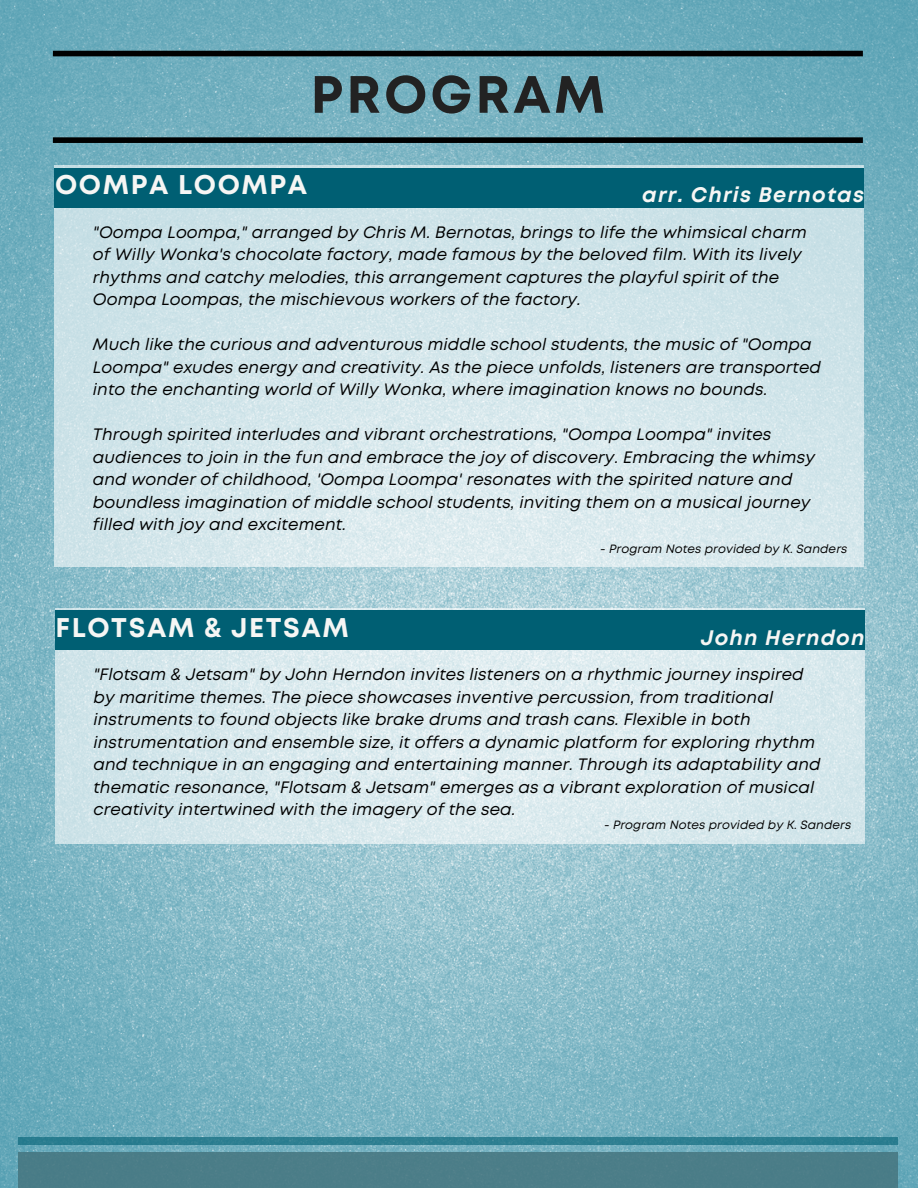
<style>
.page{position:relative;width:918px;height:1188px;background:#fff}
.page>*{position:absolute;margin:0;border:0;box-sizing:border-box;transform-origin:0 0}
.t1{font:700 52.5px "Mont";letter-spacing:.06em;color:#222}
.t2{font:700 27px "Mont";letter-spacing:.06em;color:#f6f6f4}
.t3{font:italic 700 21px "Mont";letter-spacing:.06em;color:#f6f6f4}
.t4{font:italic 16.5px/22.5px "Mont";letter-spacing:.01em;color:#000}
.t5{font:italic 12px "Mont";letter-spacing:.01em;color:#000}
</style>
<div class="page">
<img style="left:0;top:0;width:918px;height:1188px">
<div style="left:53px;top:51px;width:810px;height:5px;background:#000"></div>
<div style="left:53px;top:137px;width:810px;height:6px;background:#000"></div>
<svg style="left:54px;top:166px;width:810px;height:401px;background:#d2e5ea"></svg>
<div style="left:54px;top:168px;width:810px;height:39px;background:#005f73"></div>
<div style="left:18px;top:1138px;width:880px;height:7px;background:#2e7f91"></div>
<div style="left:18px;top:1152px;width:880px;height:36px;background:#4b7d88"></div>
<svg style="left:55px;top:608px;width:809px;height:236px;background:#d8e9ed"></svg>
<div style="left:55px;top:611px;width:810px;height:39px;background:#005f73"></div>
<h1 class="t1" style="left:311px;top:75px;width:296px">PROGRAM</h1>
<h2 class="t2" style="left:55px;top:175px;width:254px">OOMPA LOOMPA</h2>
<h3 class="t3" style="left:642px;top:187px;width:223px">arr. Chris Bernotas</h3>
<h4 class="t4" style="left:93px;top:222px;width:715px">"Oompa Loompa," arranged by Chris M. Bernotas, brings to life the whimsical charm of Willy Wonka's chocolate factory, made famous by the beloved film. With its lively rhythms and catchy melodies, this arrangement captures the playful spirit of the Oompa Loompas, the mischievous workers of the factory.</h4>
<h4 class="t4" style="left:93px;top:334px;width:730px">Much like the curious and adventurous middle school students, the music of "Oompa<br>Loompa" exudes energy and creativity. As the piece unfolds, listeners are transported into the enchanting world of Willy Wonka, where imagination knows no bounds.</h4>
<h4 class="t4" style="left:93px;top:424px;width:724px">Through spirited interludes and vibrant orchestrations, "Oompa Loompa" invites audiences to join in the fun and embrace the joy of discovery. Embracing the whimsy and wonder of childhood, 'Oompa Loompa' resonates with the spirited nature and boundless imagination of middle school students, inviting them on a musical journey filled with joy and excitement.</h4>
<p class="t5" style="left:600px;top:544px;width:249px">- Program Notes provided by K. Sanders</p>
<h2 class="t2" style="left:56px;top:618px;width:295px">FLOTSAM &amp; JETSAM</h2>
<h3 class="t3" style="left:701px;top:630px;width:165px">John Herndon</h3>
<h4 class="t4" style="left:93px;top:664px;width:729px">"Flotsam &amp; Jetsam" by John Herndon invites listeners on a rhythmic journey inspired by maritime themes. The piece showcases inventive percussion, from traditional instruments to found objects like brake drums and trash cans. Flexible in both instrumentation and ensemble size, it offers a dynamic platform for exploring rhythm and technique in an engaging and entertaining manner. Through its adaptability and thematic resonance, "Flotsam &amp; Jetsam" emerges as a vibrant exploration of musical creativity intertwined with the imagery of the sea.</h4>
<p class="t5" style="left:604px;top:820px;width:249px">- Program Notes provided by K. Sanders</p>
</div>
